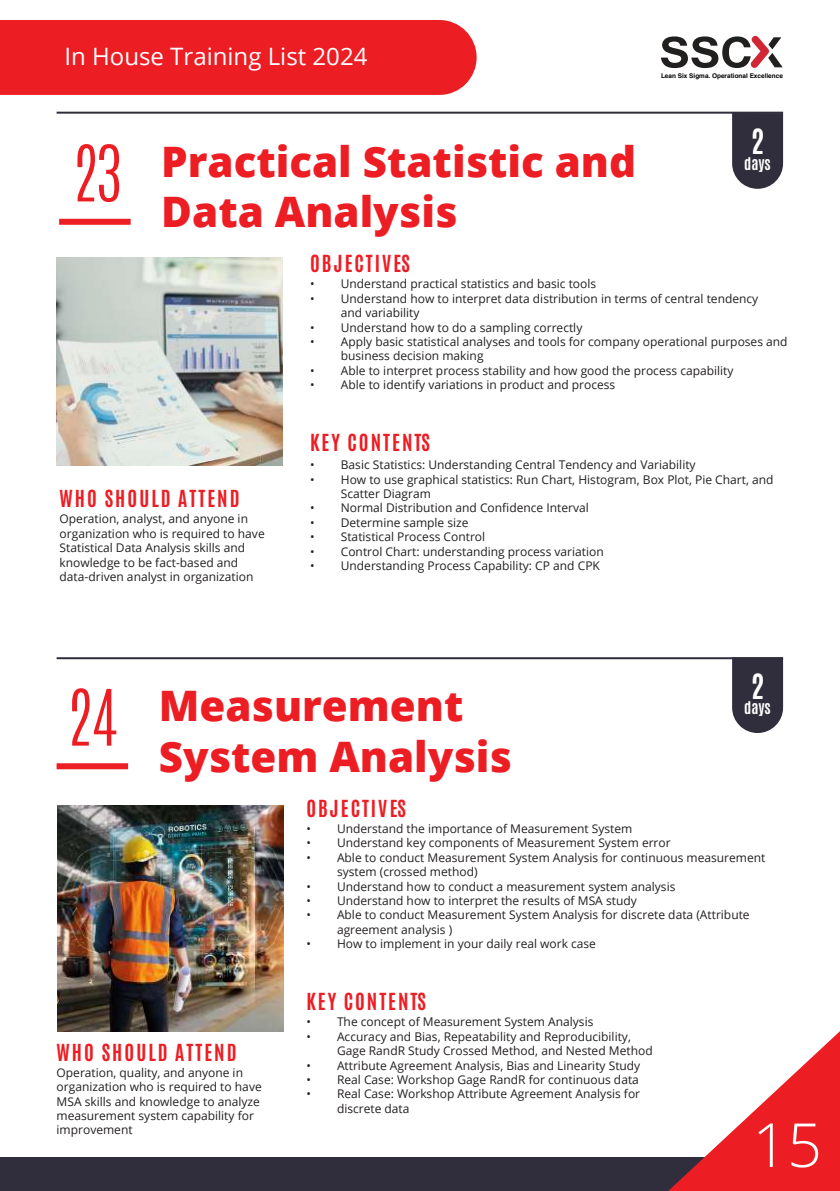
<style>
.page{position:relative;width:840px;height:1191px;background:#fff}
.page>*{position:absolute;margin:0;border:0;box-sizing:border-box;transform-origin:0 0}
.t1{font:300 66px "Antonio";color:#ed1d24}
.t2{font:300 60.8px "Open Sans";color:#fff}
.t3{font:800 42px/50.4px "Open Sans";color:#ed1d24}
.t4{font:700 29.6px "Antonio";color:#fff}
.t5{font:24px "Open Sans";color:#fff}
.t6{font:700 20px "Antonio";letter-spacing:.1em;color:#ed1d24}
.t7{font:700 14.8px "Antonio";color:#fff}
.t8{font:12px/14.4px "Open Sans";color:#221f1f}
.t9{font:12px/14.4px "Open Sans";color:#231f20}
.t10{font:700 6.4px "Helvetica";color:#010101}
</style>
<div class="page">
<div style="left:0;top:1157px;width:839px;height:34px;background:#302e3c"></div>
<div style="left:0;top:20px;width:476px;height:75px;background:#ed1d24"></div>
<svg style="left:668px;top:1032px;width:171px;height:159px"></svg>
<hr style="left:57px;top:657px;width:725px;height:2px;background:#302e3c">
<hr style="left:57px;top:112px;width:725px;height:2px;background:#302e3c">
<svg style="left:731px;top:657px;width:51px;height:76px;background:#42404d"></svg>
<svg style="left:731px;top:113px;width:51px;height:76px;background:#42404d"></svg>
<div style="left:57px;top:763px;width:71px;height:6px;background:#ed1d24"></div>
<img style="left:57px;top:805px;width:226px;height:226px">
<div style="left:59px;top:219px;width:72px;height:6px;background:#ed1d24"></div>
<img style="left:57px;top:257px;width:226px;height:208px">
<svg style="left:661px;top:35px;width:121px;height:33px"></svg>
<h3 class="t5" style="left:64px;top:39px;width:304px">In House Training List 2024</h3>
<h1 class="t1" style="left:74px;top:126px;width:50px">23</h1>
<h3 class="t3" style="left:161px;top:134px;width:476px">Practical Statistic and<br>Data Analysis</h3>
<h3 class="t6" style="left:310px;top:249px;width:101px">OBJECTIVES</h3>
<p class="t10" style="left:660px;top:71px;width:123px">Lean Six Sigma. Operational Excellence</p>
<h3 class="t4" style="left:750px;top:121px;width:15px">2</h3>
<p class="t7" style="left:743px;top:153px;width:28px">days</p>
<p class="t8" style="left:310px;top:276px;width:287px">• Understand practical statistics and basic tools</p>
<p class="t8" style="left:340px;top:291px;width:419px;text-indent:-31px">• Understand how to interpret data distribution in terms of central tendency and variability</p>
<p class="t8" style="left:310px;top:320px;width:273px">• Understand how to do a sampling correctly</p>
<p class="t8" style="left:340px;top:334px;width:448px;text-indent:-31px">• Apply basic statistical analyses and tools for company operational purposes and business decision making</p>
<p class="t8" style="left:310px;top:363px;width:424px">• Able to interpret process stability and how good the process capability</p>
<p class="t8" style="left:310px;top:377px;width:306px">• Able to identify variations in product and process</p>
<h3 class="t6" style="left:60px;top:485px;width:181px">WHO SHOULD ATTEND</h3>
<p class="t8" style="left:60px;top:511px;width:206px">Operation, analyst, and anyone in organization who is required to have Statistical Data Analysis skills and knowledge to be fact-based and data-driven analyst in organization</p>
<h3 class="t6" style="left:310px;top:428px;width:121px">KEY CONTENTS</h3>
<p class="t8" style="left:310px;top:457px;width:387px">• Basic Statistics: Understanding Central Tendency and Variability</p>
<p class="t8" style="left:340px;top:472px;width:434px;text-indent:-31px">• How to use graphical statistics: Run Chart, Histogram, Box Plot, Pie Chart, and<br>Scatter Diagram</p>
<p class="t8" style="left:310px;top:500px;width:280px">• Normal Distribution and Confidence Interval</p>
<p class="t8" style="left:310px;top:515px;width:160px">• Determine sample size</p>
<p class="t8" style="left:310px;top:529px;width:176px">• Statistical Process Control</p>
<p class="t8" style="left:310px;top:544px;width:295px">• Control Chart: understanding process variation</p>
<p class="t8" style="left:310px;top:558px;width:291px">• Understanding Process Capability: CP and CPK</p>
<h1 class="t1" style="left:68px;top:670px;width:50px">24</h1>
<h3 class="t3" style="left:159px;top:678px;width:354px">Measurement<br>System Analysis</h3>
<h3 class="t6" style="left:306px;top:794px;width:101px">OBJECTIVES</h3>
<h3 class="t4" style="left:750px;top:665px;width:15px">2</h3>
<p class="t7" style="left:743px;top:697px;width:28px">days</p>
<p class="t9" style="left:306px;top:821px;width:327px">• Understand the importance of Measurement System</p>
<p class="t9" style="left:306px;top:835px;width:365px">• Understand key components of Measurement System error</p>
<p class="t9" style="left:337px;top:850px;width:429px;text-indent:-31px">• Able to conduct Measurement System Analysis for continuous measurement system (crossed method)</p>
<p class="t9" style="left:306px;top:878px;width:370px">• Understand how to conduct a measurement system analysis</p>
<p class="t9" style="left:306px;top:893px;width:332px">• Understand how to interpret the results of MSA study</p>
<p class="t9" style="left:337px;top:907px;width:414px;text-indent:-31px">• Able to conduct Measurement System Analysis for discrete data (Attribute agreement analysis )</p>
<p class="t9" style="left:306px;top:936px;width:291px">• How to implement in your daily real work case</p>
<h3 class="t6" style="left:57px;top:1038px;width:181px">WHO SHOULD ATTEND</h3>
<p class="t9" style="left:57px;top:1065px;width:206px">Operation, quality, and anyone in organization who is required to have<br>MSA skills and knowledge to analyze measurement system capability for improvement</p>
<h3 class="t6" style="left:306px;top:987px;width:121px">KEY CONTENTS</h3>
<p class="t9" style="left:306px;top:1014px;width:288px">• The concept of Measurement System Analysis</p>
<p class="t9" style="left:337px;top:1029px;width:317px;text-indent:-31px">• Accuracy and Bias, Repeatability and Reproducibility,<br>Gage RandR Study Crossed Method, and Nested Method</p>
<p class="t9" style="left:306px;top:1057px;width:335px">• Attribute Agreement Analysis, Bias and Linearity Study</p>
<p class="t9" style="left:306px;top:1072px;width:334px">• Real Case: Workshop Gage RandR for continuous data</p>
<p class="t9" style="left:337px;top:1086px;width:304px;text-indent:-31px">• Real Case: Workshop Attribute Agreement Analysis for discrete data</p>
<h2 class="t2" style="left:752px;top:1103px;width:71px">15</h2>
</div>
